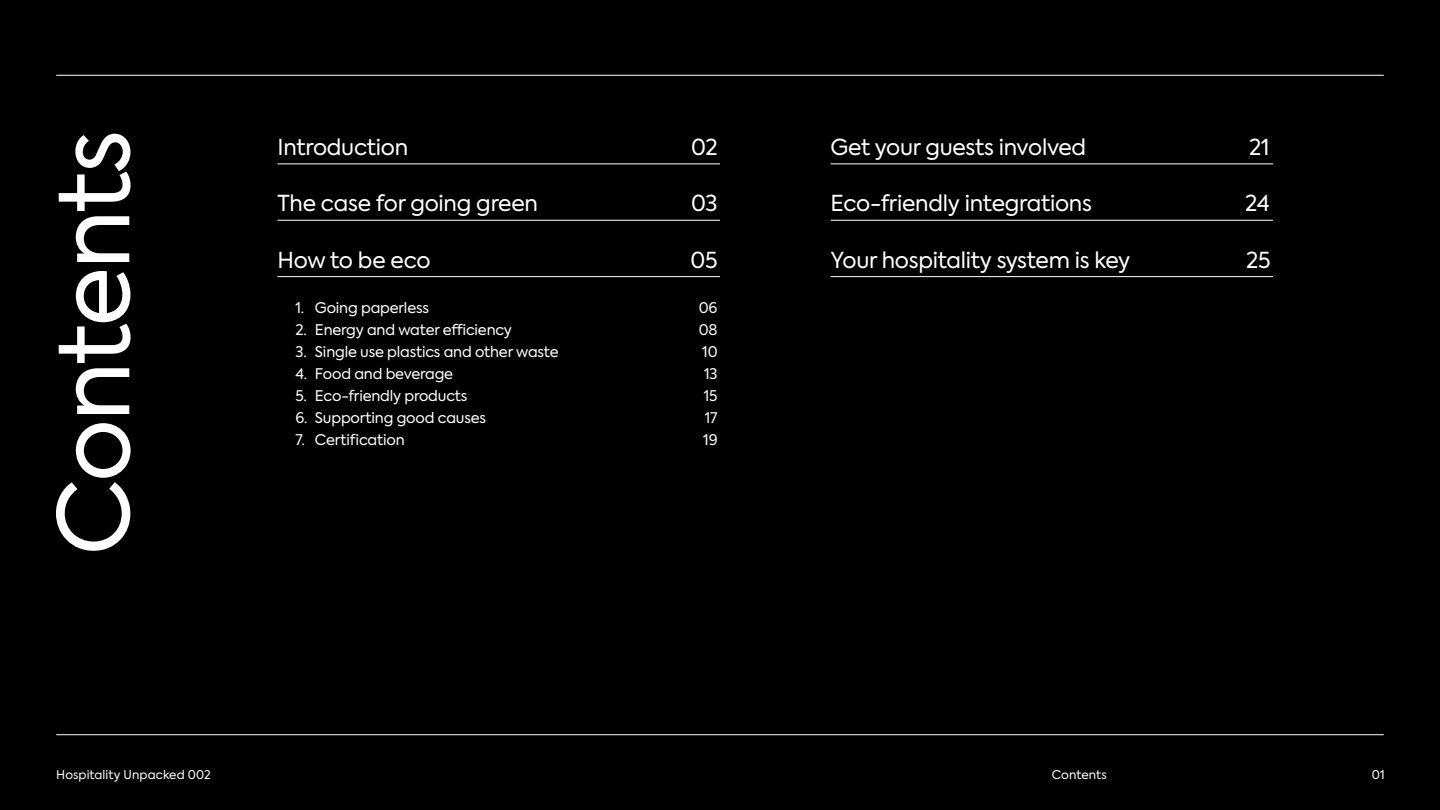
<style>
.page{position:relative;width:1440px;height:810px;background:#000}
.page>*{position:absolute;margin:0;border:0;box-sizing:border-box;transform-origin:0 0}
.t1{font:97.5px "Axiforma";letter-spacing:-.025em;color:#fff}
.t2{font:21.98px "Axiforma";letter-spacing:-.01em;color:#fff}
.t3{font:14.62px/22px "Axiforma";letter-spacing:-.01em;color:#fff;text-align:center}
.t4{font:12px "Axiforma";letter-spacing:.005em;color:#fff}
</style>
<div class="page">
<hr style="left:277px;top:164px;width:443px;height:1px;background:#fff">
<hr style="left:831px;top:164px;width:442px;height:1px;background:#fff">
<hr style="left:277px;top:220px;width:443px;height:1px;background:#fff">
<hr style="left:831px;top:220px;width:442px;height:1px;background:#fff">
<hr style="left:831px;top:276px;width:442px;height:1px;background:#fff">
<hr style="left:277px;top:276px;width:443px;height:1px;background:#fff">
<hr style="left:56px;top:75px;width:1328px;height:1px;background:#fff">
<hr style="left:56px;top:735px;width:1328px;height:1px;background:#fff">
<h1 class="t1" style="left:32px;top:555px;width:427px;rotate:-90deg">Contents</h1>
<h2 class="t2" style="left:277px;top:133px;width:132px">Introduction</h2>
<h2 class="t2" style="left:831px;top:133px;width:257px">Get your guests involved</h2>
<h2 class="t2" style="left:277px;top:189px;width:262px">The case for going green</h2>
<h2 class="t2" style="left:831px;top:189px;width:263px">Eco-friendly integrations</h2>
<h2 class="t2" style="left:277px;top:246px;width:155px">How to be eco</h2>
<h2 class="t2" style="left:831px;top:246px;width:301px">Your hospitality system is key</h2>
<h2 class="t2" style="left:691px;top:133px;width:28px">02</h2>
<h2 class="t2" style="left:1249px;top:133px;width:22px">21</h2>
<h2 class="t2" style="left:691px;top:189px;width:28px">03</h2>
<h2 class="t2" style="left:1245px;top:189px;width:26px">24</h2>
<h2 class="t2" style="left:690px;top:246px;width:29px">05</h2>
<h2 class="t2" style="left:1246px;top:246px;width:26px">25</h2>
<p class="t3" style="left:296px;top:297px;width:135px">1. Going paperless</p>
<p class="t3" style="left:296px;top:319px;width:218px">2. Energy and water efficiency</p>
<p class="t3" style="left:296px;top:341px;width:265px">3. Single use plastics and other waste</p>
<p class="t3" style="left:296px;top:363px;width:159px">4. Food and beverage</p>
<p class="t3" style="left:296px;top:385px;width:173px">5. Eco-friendly products</p>
<p class="t3" style="left:296px;top:407px;width:192px">6. Supporting good causes</p>
<p class="t3" style="left:296px;top:429px;width:111px">7. Certification</p>
<p class="t3" style="left:699px;top:297px;width:20px">06<br>08<br>10<br>13<br>15<br>17<br>19</p>
<p class="t4" style="left:56px;top:766px;width:156px">Hospitality Unpacked 002</p>
<p class="t4" style="left:1052px;top:766px;width:56px">Contents</p>
<p class="t4" style="left:1372px;top:766px;width:14px">01</p>
</div>
